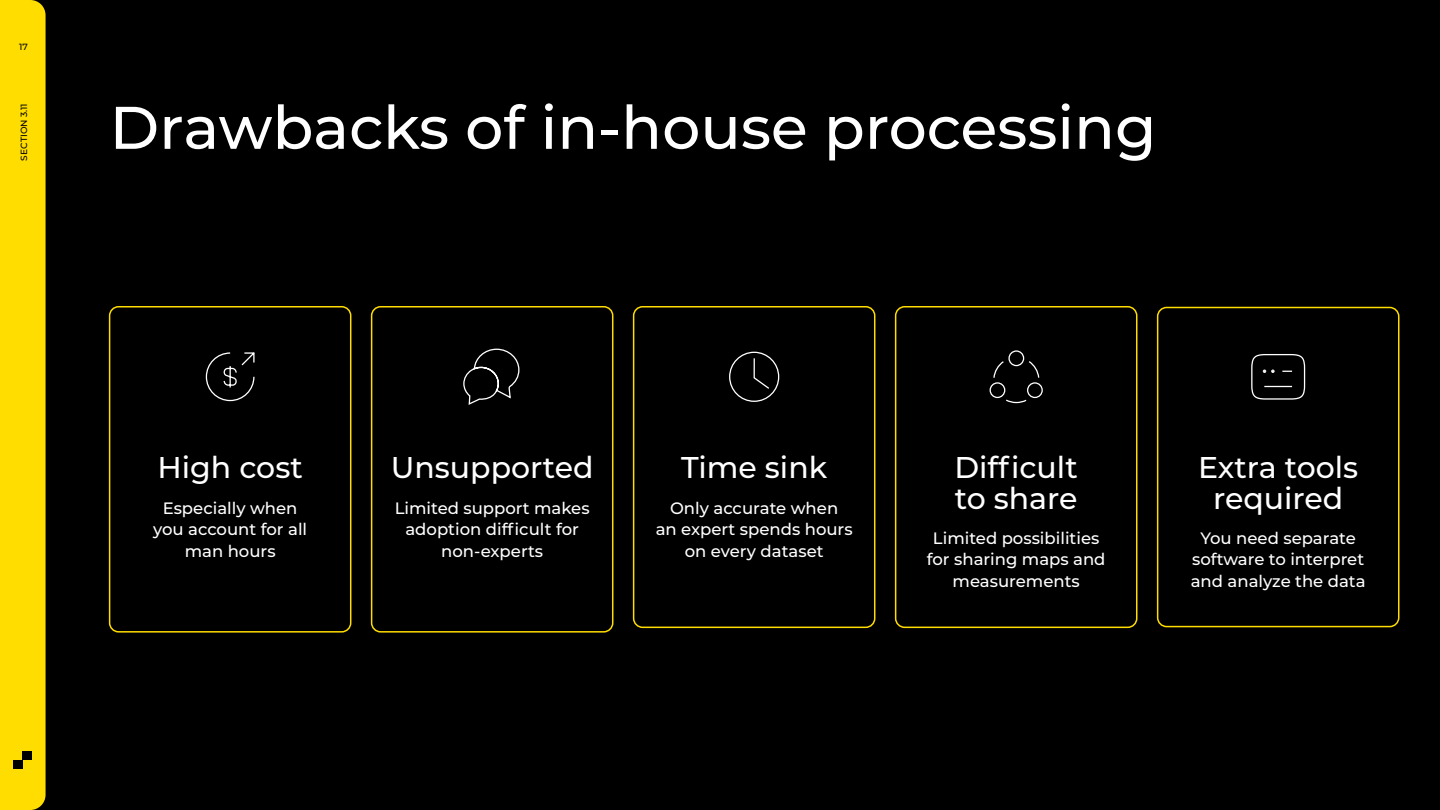
<style>
.page{position:relative;width:1440px;height:810px;background:#000}
.page>*{position:absolute;margin:0;border:0;box-sizing:border-box;transform-origin:0 0}
.t1{font:500 60px "Montserrat";color:#fff}
.t2{font:500 30px/30.8px "Montserrat";color:#fff}
.Body_copy{font:500 16.5px/21.8px "Montserrat";color:#fff;text-align:center}
.t3{font:500 9px "Montserrat";color:#000}
</style>
<div class="page">
<div style="left:0;top:0;width:46px;height:810px;background:#fd0"></div>
<div style="left:14px;top:760px;width:9px;height:9px;background:#000"></div>
<div style="left:23px;top:751px;width:9px;height:9px;background:#000"></div>
<div style="left:371px;top:306px;width:242px;height:327px;border:2px solid #fd0;border-radius:9px"></div>
<div style="left:109px;top:306px;width:242px;height:327px;border:2px solid #fd0;border-radius:9px"></div>
<div style="left:633px;top:306px;width:242px;height:322px;border:2px solid #fd0;border-radius:9px"></div>
<div style="left:895px;top:306px;width:242px;height:322px;border:2px solid #fd0;border-radius:9px"></div>
<div style="left:1157px;top:307px;width:242px;height:320px;border:2px solid #fd0;border-radius:9px"></div>
<svg style="left:463px;top:348px;width:57px;height:57px"></svg>
<svg style="left:205px;top:352px;width:50px;height:50px"></svg>
<svg style="left:729px;top:351px;width:51px;height:51px"></svg>
<svg style="left:989px;top:350px;width:54px;height:54px"></svg>
<svg style="left:1251px;top:354px;width:55px;height:46px"></svg>
<p class="t3" style="left:19px;top:40px;width:10px">17</p>
<p class="t3" style="left:18px;top:161px;width:59px;rotate:-90deg">SECTION 3.11</p>
<h1 class="t1" style="left:110px;top:86px;width:1048px">Drawbacks of in-house processing</h1>
<h2 class="t2" style="left:158px;top:451px;width:147px">High cost</h2>
<p class="Body_copy" style="left:153px;top:496px;width:156px">Especially when you account for all man hours</p>
<h2 class="t2" style="left:391px;top:451px;width:204px">Unsupported</h2>
<p class="Body_copy" style="left:395px;top:496px;width:196px">Limited support makes adoption difficult for non-experts</p>
<h2 class="t2" style="left:681px;top:451px;width:148px">Time sink</h2>
<p class="Body_copy" style="left:656px;top:496px;width:198px">Only accurate when<br>an expert spends hours on every dataset</p>
<h2 class="t2" style="left:954px;top:451px;width:125px">Difficult to share</h2>
<p class="Body_copy" style="left:927px;top:526px;width:180px">Limited possibilities for sharing maps and measurements</p>
<h2 class="t2" style="left:1198px;top:451px;width:162px;text-align:center">Extra tools required</h2>
<p class="Body_copy" style="left:1191px;top:526px;width:176px">You need separate software to interpret and analyze the data</p>
</div>
